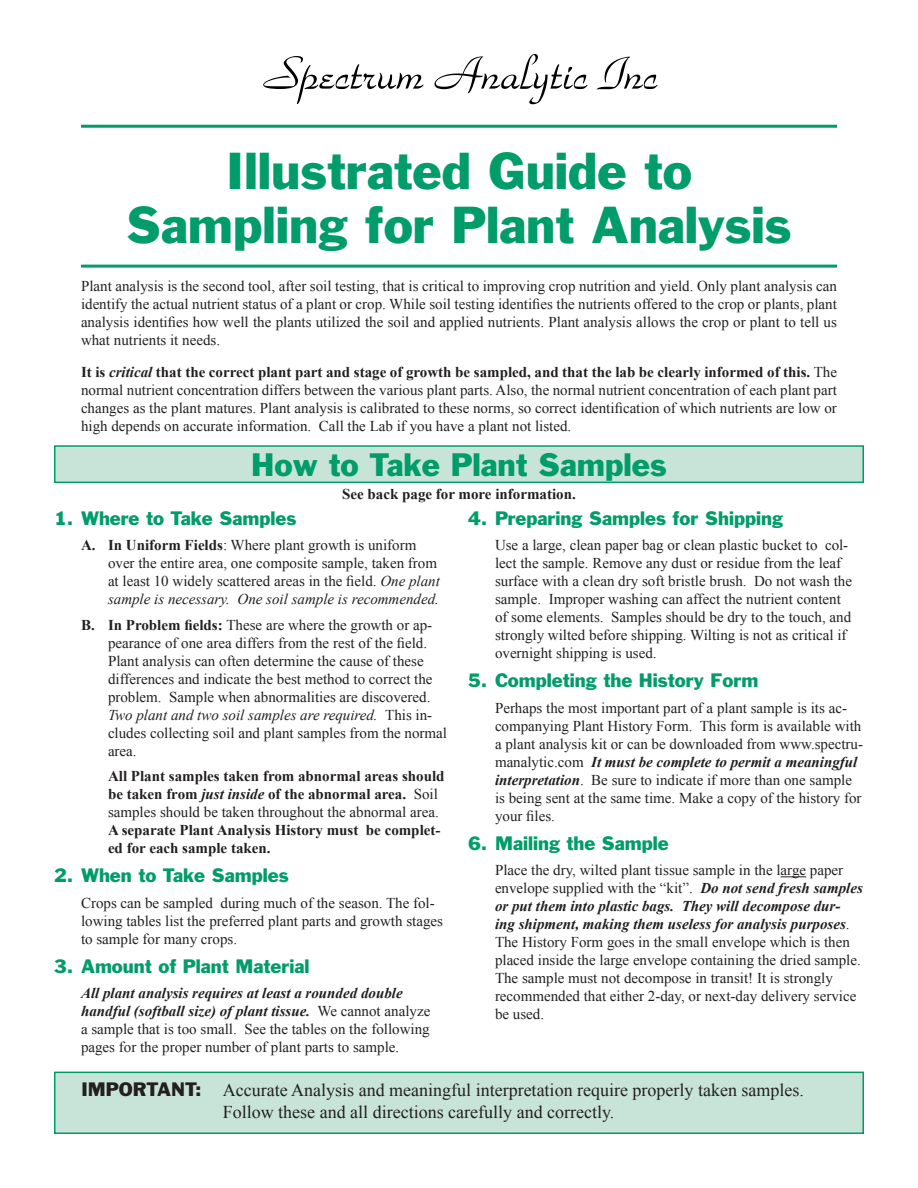
<style>
.page{position:relative;width:918px;height:1188px;background:#fff}
.page>*{position:absolute;margin:0;border:0;box-sizing:border-box;transform-origin:0 0}
.t1{font:48px "Franklin Gothic";color:#009c69}
.t2{font:30px "Franklin Gothic";color:#009c69}
.t3{font:18px "Franklin Gothic";color:#009c69}
.t4{font:18px/21.6px "Times New Roman";color:#231f20}
.t5{font:15px/18px "Times New Roman";color:#231f20}
.t6{font:700 15px/18px "Times New Roman";color:#231f20}
.s1{font-weight:700}
.s2{font-weight:700;font-style:italic}
.s3{font-style:italic}
.s4{font-weight:400}
.s5{font-family:"Franklin Gothic"}
</style>
<div class="page">
<div style="left:55px;top:1072px;width:808px;height:61px;background:#c8e4d8"></div>
<div style="left:54px;top:1072px;width:810px;height:62px;border:2px solid #009c69"></div>
<svg style="left:781px;top:876px;width:25px;height:1px"></svg>
<div style="left:55px;top:446px;width:808px;height:36px;background:#c8e4d8"></div>
<div style="left:54px;top:445px;width:810px;height:38px;border:2px solid #009c69"></div>
<hr style="left:81px;top:265px;width:756px;height:3px;background:#009c69">
<hr style="left:81px;top:125px;width:756px;height:3px;background:#009c69">
<svg style="left:263px;top:56px;width:161px;height:48px"></svg>
<svg style="left:435px;top:54px;width:152px;height:50px"></svg>
<svg style="left:596px;top:57px;width:61px;height:33px"></svg>
<p class="t1" style="left:226px;top:141px;width:468px">Illustrated Guide to</p>
<p class="t1" style="left:126px;top:195px;width:667px">Sampling for Plant Analysis</p>
<p class="t5" style="left:81px;top:276px;width:757px;text-align:justify">Plant analysis is the second tool, after soil testing, that is critical to improving crop nutrition and yield. Only plant analysis can identify the actual nutrient status of a plant or crop. While soil testing identifies the nutrients offered to the crop or plants, plant analysis identifies how well the plants utilized the soil and applied nutrients. Plant analysis allows the crop or plant to tell us what nutrients it needs.</p>
<p class="t5" style="left:81px;top:363px;width:758px;text-align:justify"><span class="s1">It is</span> <span class="s2">critical</span> <span class="s1">that the correct plant part and stage of growth be sampled, and that the lab be clearly informed of this.</span> The normal nutrient concentration differs between the various plant parts. Also, the normal nutrient concentration of each plant part changes as the plant matures. Plant analysis is calibrated to these norms, so correct identification of which nutrients are low or high depends on accurate information. Call the Lab if you have a plant not listed.</p>
<p class="t2" style="left:251px;top:445px;width:417px">How to Take Plant Samples</p>
<p class="t6" style="left:342px;top:485px;width:235px">See back page for more information.</p>
<p class="t3" style="left:54px;top:507px;width:244px">1. Where to Take Samples</p>
<p class="t5" style="left:108px;top:536px;width:333px;text-indent:-27px"><span class="s1">A. In Uniform Fields</span>: Where plant growth is uniform over the entire area, one composite sample, taken from at least 10 widely scattered areas in the field. <span class="s3">One plant sample is necessary. One soil sample is recommended.</span></p>
<p class="t5" style="left:108px;top:616px;width:341px;text-indent:-27px"><span class="s1">B. In Problem fields:</span> These are where the growth or ap&shy;pearance of one area differs from the rest of the field.<br>Plant analysis can often determine the cause of these differences and indicate the best method to correct the problem. Sample when abnormalities are discovered.<br><span class="s3">Two plant and two soil samples are required.</span> This in&shy;cludes collecting soil and plant samples from the normal area.</p>
<p class="t6" style="left:108px;top:767px;width:338px">All Plant samples taken from abnormal areas should be taken from <span class="s3">just inside</span> of the abnormal area. <span class="s4">Soil samples should be taken throughout the abnormal area.<br></span>A separate Plant Analysis History must be complet&shy;ed for each sample taken.</p>
<p class="t3" style="left:54px;top:864px;width:236px">2. When to Take Samples</p>
<p class="t5" style="left:81px;top:894px;width:364px">Crops can be sampled during much of the season. The fol&shy;lowing tables list the preferred plant parts and growth stages to sample for many crops.</p>
<p class="t3" style="left:54px;top:955px;width:257px">3. Amount of Plant Material</p>
<p class="t5" style="left:81px;top:984px;width:351px"><span class="s2">All plant analysis requires at least a rounded double handful (softball size) of plant tissue.</span> We cannot analyze a sample that is too small. See the tables on the following pages for the proper number of plant parts to sample.</p>
<p class="t3" style="left:468px;top:507px;width:317px">4. Preparing Samples for Shipping</p>
<p class="t5" style="left:495px;top:536px;width:359px">Use a large, clean paper bag or clean plastic bucket to col&shy;lect the sample. Remove any dust or residue from the leaf surface with a clean dry soft bristle brush. Do not wash the sample. Improper washing can affect the nutrient content of some elements. Samples should be dry to the touch, and strongly wilted before shipping. Wilting is not as critical if overnight shipping is used.</p>
<p class="t3" style="left:468px;top:669px;width:292px">5. Completing the History Form</p>
<p class="t5" style="left:495px;top:699px;width:370px">Perhaps the most important part of a plant sample is its ac&shy;companying Plant History Form. This form is available with a plant analysis kit or can be downloaded from www.spectru&shy;manalytic.com <span class="s2">It must be complete to permit a meaningful interpretation</span>. Be sure to indicate if more than one sample is being sent at the same time. Make a copy of the history for your files.</p>
<p class="t3" style="left:468px;top:832px;width:202px">6. Mailing the Sample</p>
<p class="t5" style="left:495px;top:861px;width:369px">Place the dry, wilted plant tissue sample in the large paper envelope supplied with the “kit”. <span class="s2">Do not send fresh samples or put them into plastic bags. They will decompose dur&shy;ing shipment, making them useless for analysis purposes</span>.<br>The History Form goes in the small envelope which is then placed inside the large envelope containing the dried sample.<br>The sample must not decompose in transit! It is strongly recommended that either 2-day, or next-day delivery service be used.</p>
<p class="t4" style="left:223px;top:1079px;width:583px;text-indent:-142px"><span class="s5">IMPORTANT:</span> Accurate Analysis and meaningful interpretation require properly taken samples.<br>Follow these and all directions carefully and correctly.</p>
</div>
